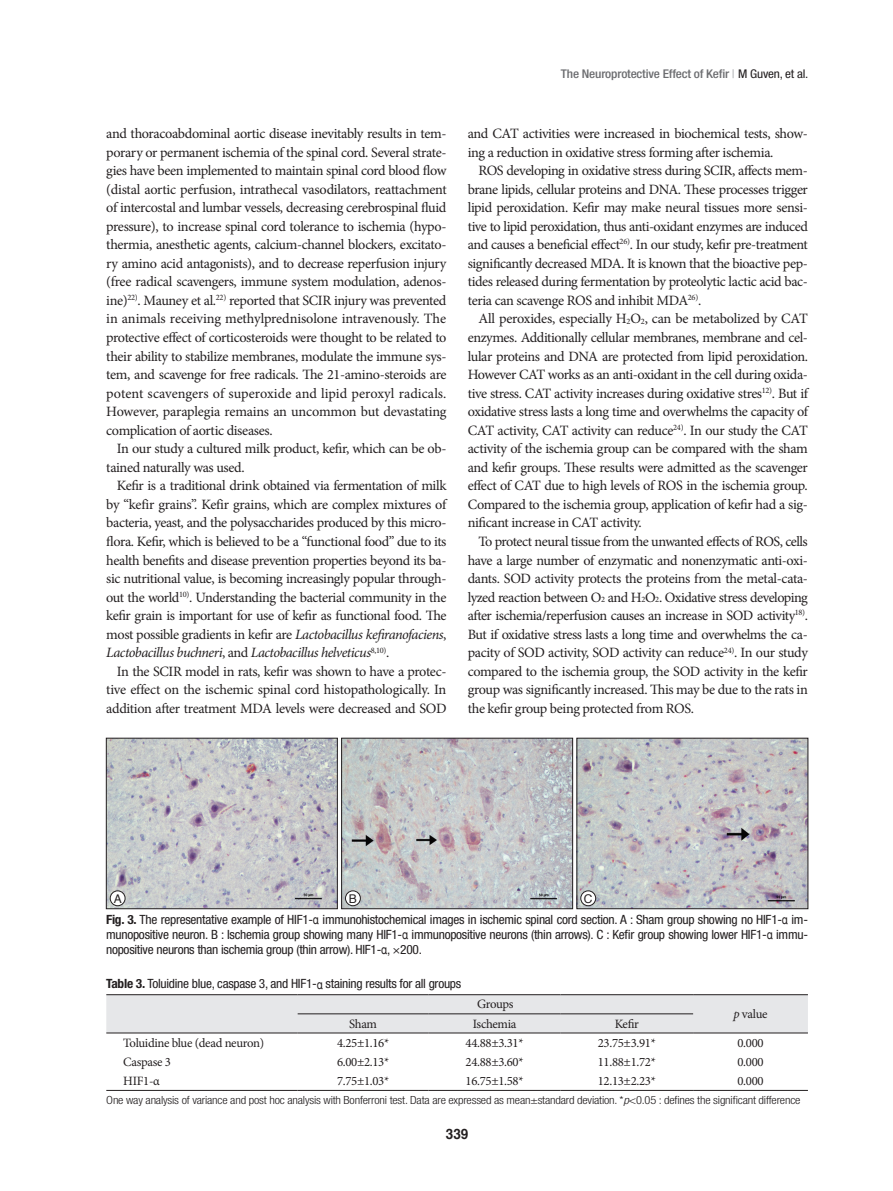
<style>
.page{position:relative;width:893px;height:1191px;background:#fff}
.page>*{position:absolute;margin:0;border:0;box-sizing:border-box;transform-origin:0 0}
.본문_JKNS{font:14.25px/18.6px "Minion Pro";letter-spacing:-.025em;color:#231f20;text-align:justify}
.t1{font:700 14.25px "Helvetica";color:#231f20;scale:.95 1}
.사진설명_JKNS{font:condensed 12.75px/15px "Helvetica Neue LT Std";letter-spacing:-.02em;color:#231f20;text-align:justify;scale:1.05 1}
.표본문_JKNS{font:12.75px "Minion Pro";letter-spacing:-.025em;color:#231f20}
.표제목_JKNS{font:condensed 12.75px "Helvetica Neue LT Std";letter-spacing:-.02em;color:#231f20;scale:1.05 1}
.t2{font:500 condensed 12px "Helvetica Neue LT Std";letter-spacing:-.015em;color:#6c6d70;scale:1.1 1}
.t3{font:12px "Helvetica";color:#231f20}
.표설명_JKNS{font:300 condensed 11.25px "Helvetica Neue LT Std";letter-spacing:-.015em;color:#231f20;scale:1.1 1}
.s1{font-style:italic}
.s2{color:#bcbdc0}
.s3{font-weight:400;color:#231f20}
.s4{font-size:8.25px}
.s5{font-weight:700}
.s6{font-family:"Helvetica";font-stretch:normal}
</style>
<div class="page">
<img style="left:108px;top:740px;width:228px;height:167px">
<div style="left:106px;top:738px;width:232px;height:171px;border:1px solid #231f20"></div>
<img style="left:343px;top:740px;width:228px;height:167px">
<div style="left:341px;top:738px;width:232px;height:171px;border:1px solid #231f20"></div>
<img style="left:579px;top:740px;width:227px;height:167px">
<div style="left:577px;top:738px;width:231px;height:171px;border:1px solid #231f20"></div>
<div style="left:110px;top:891px;width:15px;height:14px;background:#fff;border-radius:50%"></div>
<div style="left:110px;top:890px;width:15px;height:16px;border:1px solid #231f20;border-radius:50%"></div>
<div style="left:345px;top:891px;width:15px;height:14px;background:#fff;border-radius:50%"></div>
<div style="left:345px;top:890px;width:16px;height:16px;border:1px solid #231f20;border-radius:50%"></div>
<div style="left:581px;top:891px;width:15px;height:14px;background:#fff;border-radius:50%"></div>
<div style="left:581px;top:890px;width:15px;height:16px;border:1px solid #231f20;border-radius:50%"></div>
<svg style="left:106px;top:1033px;width:702px;height:57px"></svg>
<div style="left:106px;top:995px;width:702px;height:37px;background:#e6e7e9"></div>
<hr style="left:106px;top:1090px;width:192px;height:1px;background:#231f20">
<hr style="left:298px;top:1090px;width:131px;height:1px;background:#231f20">
<hr style="left:429px;top:1090px;width:131px;height:1px;background:#231f20">
<hr style="left:560px;top:1090px;width:133px;height:1px;background:#231f20">
<hr style="left:693px;top:1090px;width:115px;height:1px;background:#231f20">
<hr style="left:106px;top:994px;width:192px;height:1px;background:#231f20">
<hr style="left:106px;top:1032px;width:192px;height:1px;background:#231f20">
<hr style="left:298px;top:1032px;width:131px;height:1px;background:#231f20">
<hr style="left:429px;top:1032px;width:131px;height:1px;background:#231f20">
<hr style="left:560px;top:1032px;width:133px;height:1px;background:#231f20">
<hr style="left:693px;top:994px;width:115px;height:1px;background:#231f20">
<hr style="left:693px;top:1032px;width:115px;height:1px;background:#231f20">
<hr style="left:298px;top:994px;width:131px;height:1px;background:#231f20">
<hr style="left:429px;top:994px;width:131px;height:1px;background:#231f20">
<hr style="left:560px;top:994px;width:133px;height:1px;background:#231f20">
<hr style="left:298px;top:1013px;width:131px;height:1px;background:#231f20">
<hr style="left:429px;top:1013px;width:131px;height:1px;background:#231f20">
<hr style="left:560px;top:1013px;width:133px;height:1px;background:#231f20">
<p class="본문_JKNS" style="left:106px;top:124px;width:342px">and thoracoabdominal aortic disease inevitably results in tem&shy;porary or permanent ischemia of the spinal cord. Several strate&shy;gies have been implemented to maintain spinal cord blood flow (distal aortic perfusion, intrathecal vasodilators, reattachment of intercostal and lumbar vessels, decreasing cerebrospinal fluid pressure), to increase spinal cord tolerance to ischemia (hypo&shy;thermia, anesthetic agents, calcium-channel blockers, excitato&shy;ry amino acid antagonists), and to decrease reperfusion injury (free radical scavengers, immune system modulation, adenos&shy;ine)<sup>22)</sup>. Mauney et al.<sup>22)</sup> reported that SCIR injury was prevented in animals receiving methylprednisolone intravenously. The protective effect of corticosteroids were thought to be related to their ability to stabilize membranes, modulate the immune sys&shy;tem, and scavenge for free radicals. The 21-amino-steroids are potent scavengers of superoxide and lipid peroxyl radicals.<br>However, paraplegia remains an uncommon but devastating complication of aortic diseases.</p>
<p class="본문_JKNS" style="left:106px;top:439px;width:342px;text-indent:11px">In our study a cultured milk product, kefir, which can be ob&shy;tained naturally was used.</p>
<p class="본문_JKNS" style="left:106px;top:476px;width:342px;text-indent:11px">Kefir is a traditional drink obtained via fermentation of milk by “kefir grains”. Kefir grains, which are complex mixtures of bacteria, yeast, and the polysaccharides produced by this micro&shy;flora. Kefir, which is believed to be a “functional food” due to its health benefits and disease prevention properties beyond its ba&shy;sic nutritional value, is becoming increasingly popular through&shy;out the world<sup>10)</sup>. Understanding the bacterial community in the kefir grain is important for use of kefir as functional food. The most possible gradients in kefir are <span class="s1">Lactobacillus kefiranofaciens</span>, <span class="s1">Lactobacillus buchneri</span>, and <span class="s1">Lactobacillus helveticus</span><sup>8,10)</sup>.</p>
<p class="본문_JKNS" style="left:106px;top:662px;width:342px;text-indent:11px">In the SCIR model in rats, kefir was shown to have a protec&shy;tive effect on the ischemic spinal cord histopathologically. In addition after treatment MDA levels were decreased and SOD</p>
<p class="t2" style="left:561px;top:67px;width:226px">The Neuroprotective Effect of Kefir <span class="s2">|</span> <span class="s3">M Guven, et al.</span></p>
<p class="본문_JKNS" style="left:468px;top:124px;width:342px">and CAT activities were increased in biochemical tests, show&shy;ing a reduction in oxidative stress forming after ischemia.</p>
<p class="본문_JKNS" style="left:468px;top:161px;width:342px;text-indent:11px">ROS developing in oxidative stress during SCIR, affects mem&shy;brane lipids, cellular proteins and DNA. These processes trigger lipid peroxidation. Kefir may make neural tissues more sensi&shy;tive to lipid peroxidation, thus anti-oxidant enzymes are induced and causes a beneficial effect<sup>26)</sup>. In our study, kefir pre-treatment significantly decreased MDA. It is known that the bioactive pep&shy;tides released during fermentation by proteolytic lactic acid bac&shy;teria can scavenge ROS and inhibit MDA<sup>26)</sup>.</p>
<p class="본문_JKNS" style="left:468px;top:310px;width:342px;text-indent:11px">All peroxides, especially H<span class="s4">2</span>O<span class="s4">2</span>, can be metabolized by CAT enzymes. Additionally cellular membranes, membrane and cel&shy;lular proteins and DNA are protected from lipid peroxidation.<br>However CAT works as an anti-oxidant in the cell during oxida&shy;tive stress. CAT activity increases during oxidative stres<sup>12)</sup>. But if oxidative stress lasts a long time and overwhelms the capacity of CAT activity, CAT activity can reduce<sup>24)</sup>. In our study the CAT activity of the ischemia group can be compared with the sham and kefir groups. These results were admitted as the scavenger effect of CAT due to high levels of ROS in the ischemia group.<br>Compared to the ischemia group, application of kefir had a sig&shy;nificant increase in CAT activity.</p>
<p class="본문_JKNS" style="left:468px;top:532px;width:342px;text-indent:11px">To protect neural tissue from the unwanted effects of ROS, cells have a large number of enzymatic and nonenzymatic anti-oxi&shy;dants. SOD activity protects the proteins from the metal-cata&shy;lyzed reaction between O<span class="s4">2</span> and H<span class="s4">2</span>O<span class="s4">2</span>. Oxidative stress developing after ischemia/reperfusion causes an increase in SOD activity<sup>18)</sup>.<br>But if oxidative stress lasts a long time and overwhelms the ca&shy;pacity of SOD activity, SOD activity can reduce<sup>24)</sup>. In our study compared to the ischemia group, the SOD activity in the kefir group was significantly increased. This may be due to the rats in the kefir group being protected from ROS.</p>
<p class="t3" style="left:114px;top:889px;width:10px">A</p>
<p class="t3" style="left:349px;top:889px;width:10px">B</p>
<p class="t3" style="left:584px;top:889px;width:10px">C</p>
<p class="사진설명_JKNS" style="left:106px;top:911px;width:670px"><span class="s5">Fig. 3.</span> The representative example of HIF1-<span class="s6">α</span> immunohistochemical images in ischemic spinal cord section. A : Sham group showing no HIF1-<span class="s6">α</span> im&shy;munopositive neuron. B : Ischemia group showing many HIF1-<span class="s6">α</span> immunopositive neurons (thin arrows). C : Kefir group showing lower HIF1-<span class="s6">α</span> immu&shy;nopositive neurons than ischemia group (thin arrow). HIF1-<span class="s6">α</span>, ×200.</p>
<p class="표제목_JKNS" style="left:106px;top:976px;width:340px"><span class="s5">Table 3.</span> Toluidine blue, caspase 3, and HIF1-<span class="s6">α</span> staining results for all groups</p>
<p class="표본문_JKNS" style="left:477px;top:995px;width:38px">Groups</p>
<p class="표본문_JKNS" style="left:733px;top:1005px;width:36px"><span class="s1">p</span> value</p>
<p class="표본문_JKNS" style="left:349px;top:1015px;width:29px">Sham</p>
<p class="표본문_JKNS" style="left:473px;top:1015px;width:45px">Ischemia</p>
<p class="표본문_JKNS" style="left:615px;top:1015px;width:26px">Kefir</p>
<p class="표본문_JKNS" style="left:123px;top:1034px;width:142px">Toluidine blue (dead neuron)</p>
<p class="표본문_JKNS" style="left:337px;top:1034px;width:54px">4.25±1.16*</p>
<p class="표본문_JKNS" style="left:466px;top:1034px;width:60px">44.88±3.31*</p>
<p class="표본문_JKNS" style="left:598px;top:1034px;width:60px">23.75±3.91*</p>
<p class="표본문_JKNS" style="left:737px;top:1034px;width:28px">0.000</p>
<p class="표본문_JKNS" style="left:123px;top:1053px;width:49px">Caspase 3</p>
<p class="표본문_JKNS" style="left:337px;top:1053px;width:54px">6.00±2.13*</p>
<p class="표본문_JKNS" style="left:466px;top:1053px;width:60px">24.88±3.60*</p>
<p class="표본문_JKNS" style="left:598px;top:1053px;width:60px">11.88±1.72*</p>
<p class="표본문_JKNS" style="left:737px;top:1053px;width:28px">0.000</p>
<p class="표본문_JKNS" style="left:123px;top:1072px;width:38px">HIF1-α</p>
<p class="표본문_JKNS" style="left:337px;top:1072px;width:54px">7.75±1.03*</p>
<p class="표본문_JKNS" style="left:466px;top:1072px;width:60px">16.75±1.58*</p>
<p class="표본문_JKNS" style="left:598px;top:1072px;width:60px">12.13±2.23*</p>
<p class="표본문_JKNS" style="left:737px;top:1072px;width:28px">0.000</p>
<p class="표설명_JKNS" style="left:106px;top:1093px;width:633px">One way analysis of variance and post hoc analysis with Bonferroni test. Data are expressed as mean±standard deviation. *<span class="s1">p</span>&lt;0.05 : defines the significant difference</p>
<p class="t1" style="left:446px;top:1123px;width:25px">339</p>
</div>
